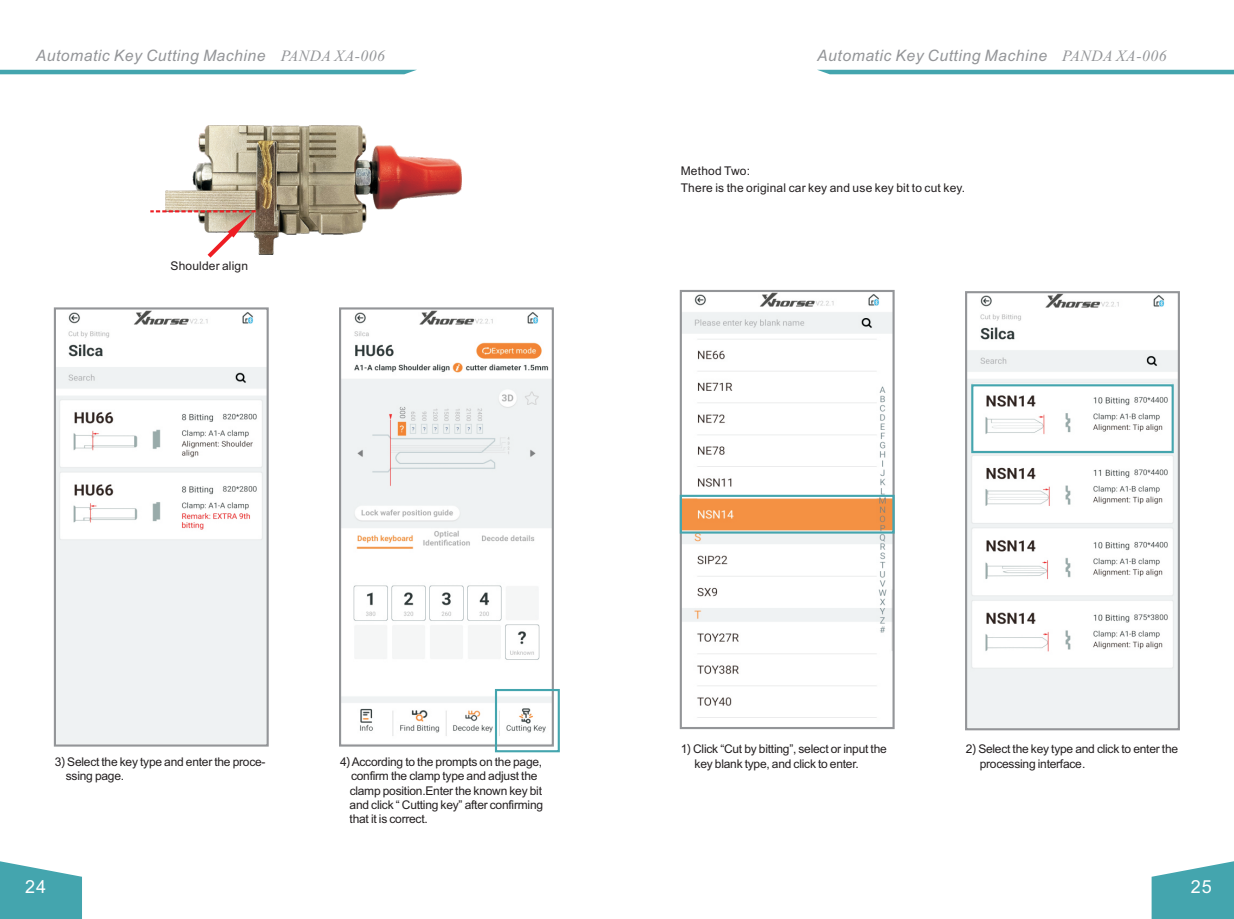
<style>
.page{position:relative;width:1234px;height:919px;background:#fff}
.page>*{position:absolute;margin:0;border:0;box-sizing:border-box;transform-origin:0 0}
.t1{font:18px "Arial";color:#fff}
.t2{font:italic 15.75px "Arial";letter-spacing:.03em;color:#939598}
.t3{font:12px/14.4px "Arial";letter-spacing:-.02em;color:#231f20}
.t4{font:12px/17.5px "Arial";letter-spacing:.015em;color:#231f20}
.s1{font-family:"Times New Roman"}
.s2{font-family:"Microsoft Ya Hei"}
</style>
<div class="page">
<img style="left:682px;top:293px;width:209px;height:425px">
<img style="left:967px;top:294px;width:209px;height:433px">
<img style="left:342px;top:310px;width:208px;height:433px">
<img style="left:57px;top:310px;width:209px;height:433px">
<div style="left:964px;top:291px;width:215px;height:439px;border:2px solid #939598"></div>
<div style="left:679px;top:290px;width:215px;height:439px;border:2px solid #939598"></div>
<div style="left:54px;top:307px;width:215px;height:439px;border:2px solid #939598"></div>
<div style="left:339px;top:307px;width:214px;height:439px;border:2px solid #939598"></div>
<div style="left:971px;top:384px;width:202px;height:69px;border:2px solid #44a5ae"></div>
<svg style="left:1151px;top:861px;width:82px;height:57px;background:#5fb2ba"></svg>
<svg style="left:0;top:861px;width:82px;height:57px;background:#5eb1b9"></svg>
<hr style="left:0;top:70px;width:416px;height:4px;background:#44a5ae">
<hr style="left:818px;top:70px;width:415px;height:4px;background:#44a5ae">
<div style="left:495px;top:689px;width:64px;height:63px;border:2px solid #44a5ae"></div>
<img style="left:166px;top:125px;width:296px;height:130px">
<svg style="left:150px;top:210px;width:106px;height:47px"></svg>
<div style="left:679px;top:494px;width:215px;height:39px;border:2px solid #44a5ae"></div>
<h2 class="t2" style="left:36px;top:49px;width:351px">Automatic Key Cutting Machine <span class="s1">PANDA XA-006</span></h2>
<h2 class="t2" style="left:817px;top:49px;width:351px">Automatic Key Cutting Machine <span class="s1">PANDA XA-006</span></h2>
<p class="t4" style="left:170px;top:257px;width:79px">Shoulder align</p>
<p class="t4" style="left:680px;top:163px;width:286px">Method Two:<br>There is the original car key and use key bit to cut key.</p>
<p class="t3" style="left:66px;top:755px;width:201px;line-height:14.9px;text-indent:-11px">3<span class="s2">)</span> Select the key type and enter the proce&shy;ssing page.</p>
<p class="t3" style="left:349px;top:755px;width:195px;text-indent:-10px">4<span class="s2">)</span>According to the prompts on the page, confirm the clamp type and adjust the clamp position.Enter the known key bit and click “ Cutting key” after confirming that it is correct.</p>
<p class="t3" style="left:694px;top:742px;width:194px;line-height:14.9px;text-indent:-14px">1<span class="s2">)</span> Click “Cut by bitting”, select or input the key blank type, and click to enter.</p>
<p class="t3" style="left:979px;top:742px;width:200px;line-height:14.9px;text-indent:-14px">2<span class="s2">)</span> Select the key type and click to enter the processing interface.</p>
<h1 class="t1" style="left:25px;top:880px;width:23px">24</h1>
<h1 class="t1" style="left:1190px;top:880px;width:23px">25</h1>
</div>
